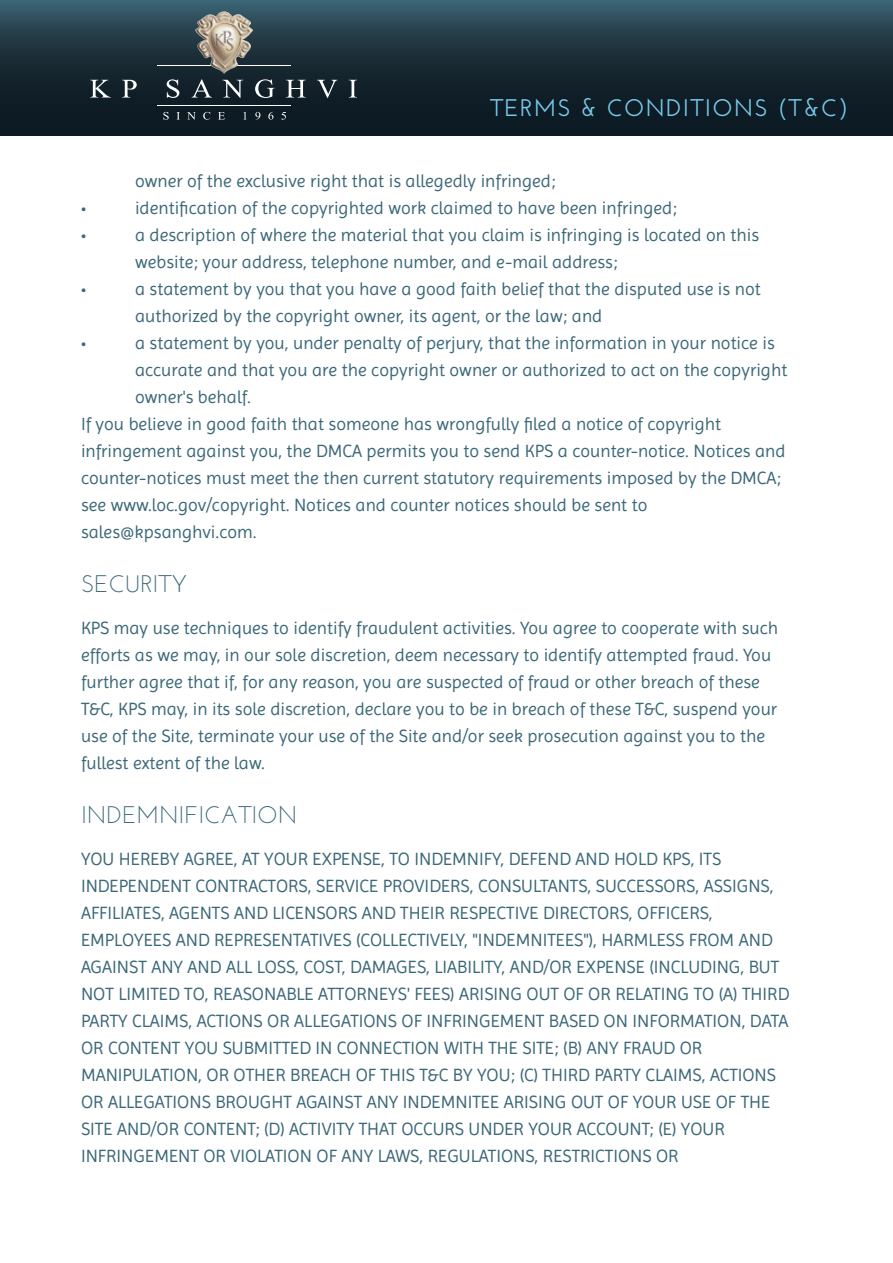
<style>
.page{position:relative;width:893px;height:1263px;background:#fff}
.page>*{position:absolute;margin:0;border:0;box-sizing:border-box;transform-origin:0 0}
.t1{font:24px "Josefin Sans";color:#3c6878}
.t2{font:600 24px "Josefin Sans";letter-spacing:.05em;color:#7ce}
.t3{font:18px/27px "Imprima";color:#3c6878}
.t4{font:18px "Myriad Pro";color:#3c6878}
</style>
<div class="page">
<svg style="left:0;top:0;width:893px;height:136px;background:#1c303a"></svg>
<hr style="left:158px;top:66px;width:133px;height:1px;background:#fff">
<hr style="left:158px;top:105px;width:133px;height:1px;background:#fff">
<img style="left:195px;top:11px;width:58px;height:63px">
<svg style="left:167px;top:79px;width:12px;height:19px"></svg>
<svg style="left:192px;top:79px;width:20px;height:19px"></svg>
<svg style="left:222px;top:80px;width:21px;height:18px"></svg>
<svg style="left:255px;top:79px;width:20px;height:19px"></svg>
<svg style="left:286px;top:80px;width:20px;height:18px"></svg>
<svg style="left:317px;top:80px;width:20px;height:18px"></svg>
<svg style="left:349px;top:80px;width:8px;height:18px"></svg>
<svg style="left:163px;top:112px;width:6px;height:8px"></svg>
<svg style="left:176px;top:112px;width:4px;height:8px"></svg>
<svg style="left:187px;top:112px;width:9px;height:8px"></svg>
<svg style="left:203px;top:112px;width:7px;height:8px"></svg>
<svg style="left:218px;top:112px;width:7px;height:8px"></svg>
<svg style="left:243px;top:112px;width:4px;height:8px"></svg>
<svg style="left:255px;top:112px;width:5px;height:8px"></svg>
<svg style="left:268px;top:112px;width:5px;height:8px"></svg>
<svg style="left:281px;top:112px;width:5px;height:8px"></svg>
<svg style="left:90px;top:80px;width:21px;height:18px"></svg>
<svg style="left:122px;top:80px;width:15px;height:18px"></svg>
<h1 class="t2" style="left:490px;top:94px;width:359px">TERMS &amp; CONDITIONS (T&amp;C)</h1>
<p class="t3" style="left:135px;top:167px;width:422px">owner of the exclusive right that is allegedly infringed;</p>
<p class="t4" style="left:81px;top:196px;width:7px">•</p>
<p class="t3" style="left:135px;top:194px;width:543px">identification of the copyrighted work claimed to have been infringed;</p>
<p class="t4" style="left:81px;top:223px;width:7px">•</p>
<p class="t3" style="left:135px;top:221px;width:626px">a description of where the material that you claim is infringing is located on this website; your address, telephone number, and e-mail address;</p>
<p class="t4" style="left:81px;top:277px;width:7px">•</p>
<p class="t3" style="left:135px;top:275px;width:627px">a statement by you that you have a good faith belief that the disputed use is not authorized by the copyright owner, its agent, or the law; and</p>
<p class="t4" style="left:81px;top:331px;width:7px">•</p>
<p class="t3" style="left:135px;top:329px;width:641px">a statement by you, under penalty of perjury, that the information in your notice is</p>
<p class="t3" style="left:135px;top:356px;width:654px">accurate and that you are the copyright owner or authorized to act on the copyright</p>
<p class="t3" style="left:135px;top:383px;width:118px">owner's behalf.</p>
<p class="t3" style="left:81px;top:410px;width:642px">If you believe in good faith that someone has wrongfully filed a notice of copyright</p>
<p class="t3" style="left:81px;top:437px;width:706px">infringement against you, the DMCA permits you to send KPS a counter-notice. Notices and</p>
<p class="t3" style="left:81px;top:464px;width:702px">counter-notices must meet the then current statutory requirements imposed by the DMCA;</p>
<p class="t3" style="left:81px;top:491px;width:568px">see www.loc.gov/copyright. Notices and counter notices should be sent to</p>
<p class="t3" style="left:81px;top:518px;width:177px">sales@kpsanghvi.com.</p>
<h1 class="t1" style="left:81px;top:569px;width:108px">SECURITY</h1>
<p class="t3" style="left:81px;top:614px;width:698px">KPS may use techniques to identify fraudulent activities. You agree to cooperate with such efforts as we may, in our sole discretion, deem necessary to identify attempted fraud. You further agree that if, for any reason, you are suspected of fraud or other breach of these T&amp;C, KPS may, in its sole discretion, declare you to be in breach of these T&amp;C, suspend your use of the Site, terminate your use of the Site and/or seek prosecution against you to the fullest extent of the law.</p>
<h1 class="t1" style="left:81px;top:800px;width:218px">INDEMNIFICATION</h1>
<p class="t3" style="left:81px;top:845px;width:710px">YOU HEREBY AGREE, AT YOUR EXPENSE, TO INDEMNIFY, DEFEND AND HOLD KPS, ITS INDEPENDENT CONTRACTORS, SERVICE PROVIDERS, CONSULTANTS, SUCCESSORS, ASSIGNS, AFFILIATES, AGENTS AND LICENSORS AND THEIR RESPECTIVE DIRECTORS, OFFICERS, EMPLOYEES AND REPRESENTATIVES (COLLECTIVELY, "INDEMNITEES"), HARMLESS FROM AND AGAINST ANY AND ALL LOSS, COST, DAMAGES, LIABILITY, AND/OR EXPENSE (INCLUDING, BUT NOT LIMITED TO, REASONABLE ATTORNEYS' FEES) ARISING OUT OF OR RELATING TO (A) THIRD PARTY CLAIMS, ACTIONS OR ALLEGATIONS OF INFRINGEMENT BASED ON INFORMATION, DATA OR CONTENT YOU SUBMITTED IN CONNECTION WITH THE SITE; (B) ANY FRAUD OR MANIPULATION, OR OTHER BREACH OF THIS T&amp;C BY YOU; (C) THIRD PARTY CLAIMS, ACTIONS OR ALLEGATIONS BROUGHT AGAINST ANY INDEMNITEE ARISING OUT OF YOUR USE OF THE SITE AND/OR CONTENT; (D) ACTIVITY THAT OCCURS UNDER YOUR ACCOUNT; (E) YOUR INFRINGEMENT OR VIOLATION OF ANY LAWS, REGULATIONS, RESTRICTIONS OR</p>
</div>
